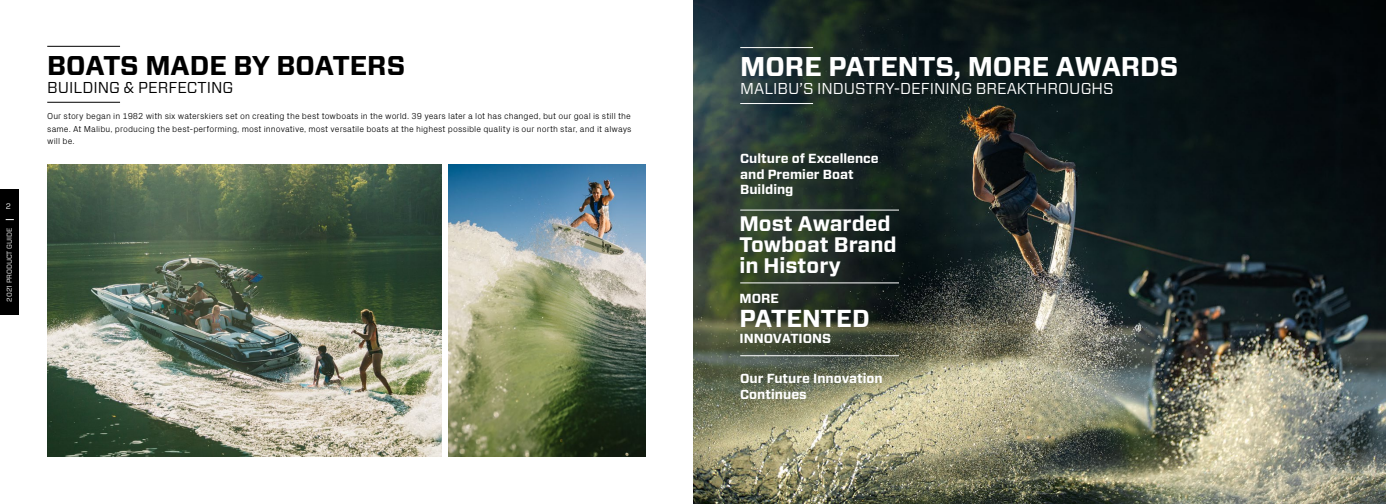
<style>
.page{position:relative;width:1386px;height:504px;background:#fff}
.page>*{position:absolute;margin:0;border:0;box-sizing:border-box;transform-origin:0 0}
.t1{font:700 27.12px "Forza";color:#fff}
.t2{font:700 27.12px "Forza";color:#000}
.t3{font:700 24.5px "Forza";color:#fff}
.t4{font:700 21px/21px "Forza";color:#fff}
.t5{font:15.75px "Forza";color:#fff}
.t6{font:15.75px "Forza";color:#000}
.t7{font:700 13.12px/15.8px "Forza";color:#fff}
.t8{font:300 8.75px/12.2px "Px Grotesk";letter-spacing:.005em;color:#000;text-align:justify}
.t9{font:7.88px "Forza";color:#fff}
.t10{font:7px "Forza";color:#fff}
</style>
<div class="page">
<img style="left:693px;top:0;width:693px;height:504px">
<hr style="left:740px;top:47px;width:73px;height:1px;background:#fff">
<hr style="left:740px;top:103px;width:73px;height:1px;background:#fff">
<hr style="left:47px;top:46px;width:73px;height:1px;background:#000">
<hr style="left:47px;top:102px;width:73px;height:1px;background:#000">
<img style="left:449px;top:165px;width:197px;height:292px">
<hr style="left:740px;top:210px;width:159px;height:1px;background:#fff">
<hr style="left:740px;top:283px;width:159px;height:1px;background:#fff">
<hr style="left:740px;top:355px;width:159px;height:1px;background:#fff">
<img style="left:47px;top:165px;width:394px;height:292px">
<div style="left:0;top:189px;width:19px;height:126px;background:#000"></div>
<p class="t9" style="left:6px;top:201px;width:7px">2</p>
<p class="t10" style="left:5px;top:302px;width:75px;rotate:-90deg">2021 PRODUCT GUIDE</p>
<h1 class="t2" style="left:47px;top:47px;width:359px">BOATS MADE BY BOATERS</h1>
<h3 class="t6" style="left:47px;top:77px;width:188px">BUILDING &amp; PERFECTING</h3>
<p class="t8" style="left:47px;top:109px;width:586px">Our story began in 1982 with six waterskiers set on creating the best towboats in the world. 39 years later a lot has changed, but our goal is still the same. At Malibu, producing the best-performing, most innovative, most versatile boats at the highest possible quality is our north star, and it always will be.</p>
<h1 class="t1" style="left:740px;top:49px;width:440px">MORE PATENTS, MORE AWARDS</h1>
<h3 class="t5" style="left:740px;top:78px;width:375px">MALIBU’S INDUSTRY-DEFINING BREAKTHROUGHS</h3>
<h3 class="t7" style="left:740px;top:151px;width:140px">Culture of Excellence and Premier Boat<br>Building</h3>
<h3 class="t4" style="left:739px;top:214px;width:159px">Most Awarded<br>Towboat Brand in History</h3>
<h3 class="t7" style="left:740px;top:291px;width:41px">MORE</h3>
<h2 class="t3" style="left:740px;top:302px;width:132px">PATENTED</h2>
<h3 class="t7" style="left:740px;top:330px;width:93px">INNOVATIONS</h3>
<h3 class="t7" style="left:740px;top:371px;width:144px">Our Future Innovation<br>Continues</h3>
</div>
